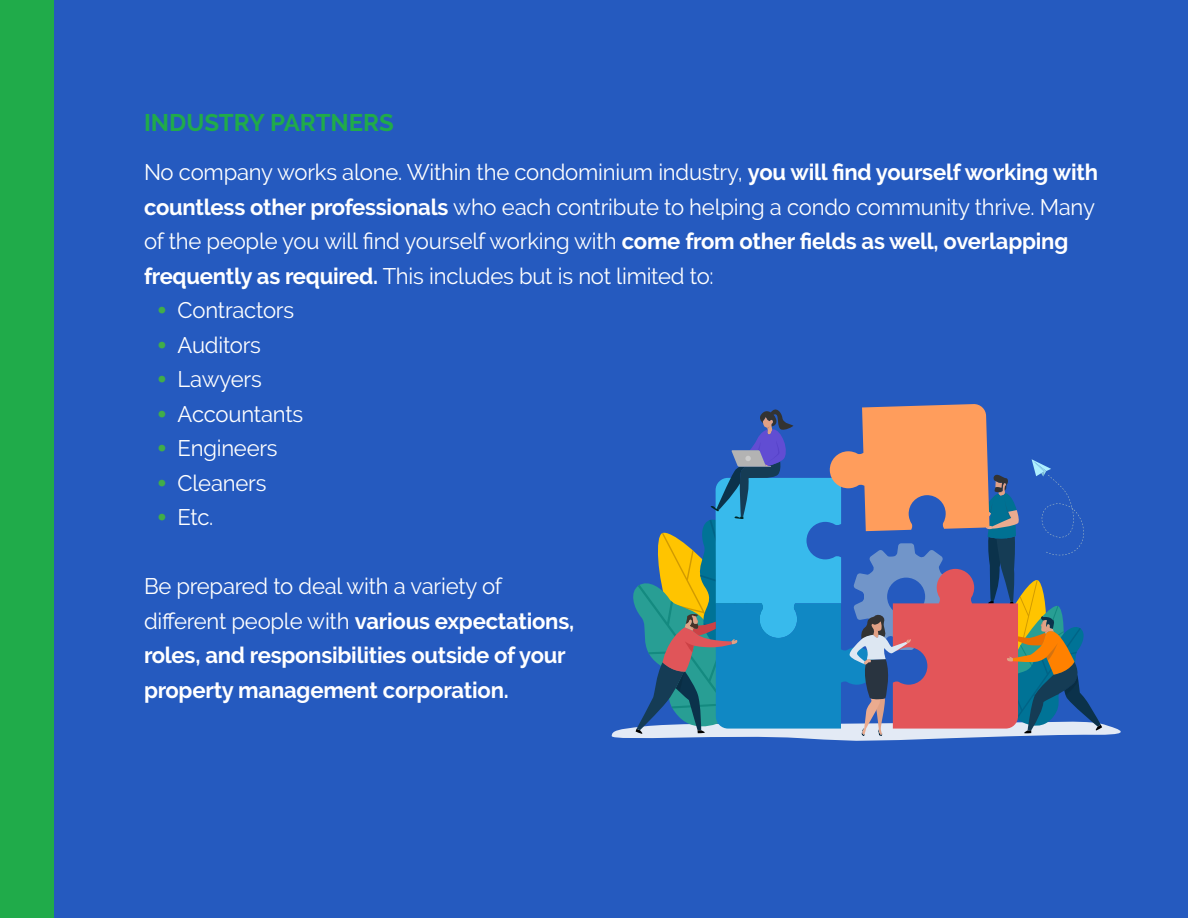
<style>
.page{position:relative;width:1188px;height:918px;background:#255abf}
.page>*{position:absolute;margin:0;border:0;box-sizing:border-box;transform-origin:0 0}
.t1{font:700 24px "Raleway";color:#20ab4a}
.t2{font:22.5px/34.5px "Raleway";letter-spacing:-.01em;color:#fff}
.t3{font:700 22.5px/34.5px "Raleway";letter-spacing:-.01em;color:#fff}
.s1{font-weight:700}
.s2{font-family:"Gotham";font-weight:700;color:#41ad49}
.s3{font-weight:400}
</style>
<div class="page">
<div style="left:0;top:0;width:54px;height:918px;background:#20ab4a"></div>
<svg style="left:612px;top:404px;width:509px;height:337px"></svg>
<p class="t1" style="left:144px;top:109px;width:251px">INDUSTRY PARTNERS</p>
<p class="t2" style="left:144px;top:155px;width:956px">No company works alone. Within the condominium industry, <span class="s1">you will find yourself working with countless other professionals</span> who each contribute to helping a condo community thrive. Many of the people you will find yourself working with <span class="s1">come from other fields as well, overlapping frequently as required.</span> This includes but is not limited to:</p>
<p class="t2" style="left:156px;top:293px;width:139px"><span class="s2">•</span> Contractors</p>
<p class="t2" style="left:156px;top:328px;width:106px"><span class="s2">•</span> Auditors</p>
<p class="t2" style="left:156px;top:362px;width:107px"><span class="s2">•</span> Lawyers</p>
<p class="t2" style="left:156px;top:397px;width:148px"><span class="s2">•</span> Accountants</p>
<p class="t2" style="left:156px;top:431px;width:123px"><span class="s2">•</span> Engineers</p>
<p class="t2" style="left:156px;top:466px;width:111px"><span class="s2">•</span> Cleaners</p>
<p class="t2" style="left:156px;top:500px;width:58px"><span class="s2">•</span> Etc.</p>
<p class="t3" style="left:144px;top:569px;width:432px"><span class="s3">Be prepared to deal with a variety of different people with</span> various expectations, roles, and responsibilities outside of your property management corporation.</p>
</div>
